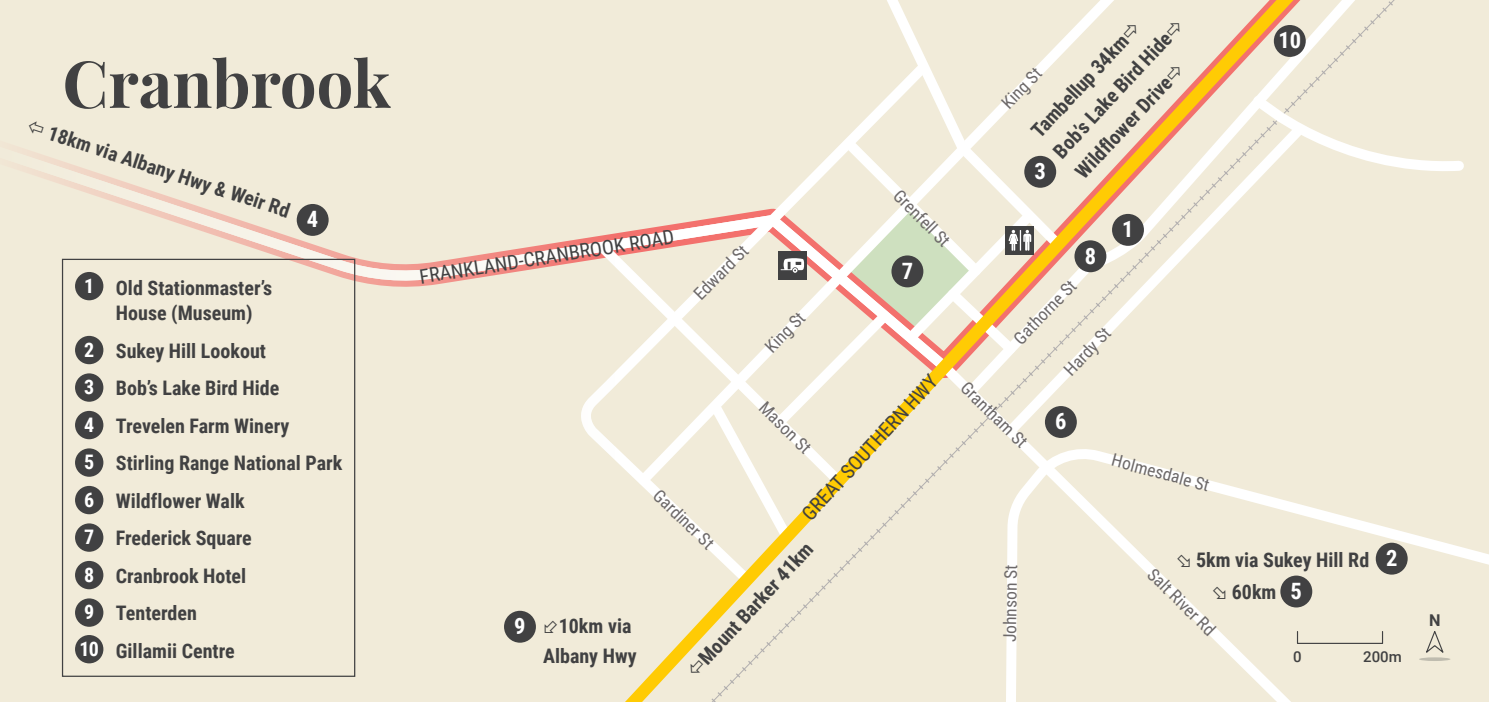
<style>
.page{position:relative;width:1489px;height:702px;background:#fff}
.page>*{position:absolute;margin:0;border:0;box-sizing:border-box;transform-origin:0 0}
.t1{font:700 65px "Playfair Display";color:#414142}
.t2{font:700 22.5px "Roboto Condensed";color:#fff}
.t3{font:700 20px/37.5px "Roboto Condensed";color:#414142}
.t4{font:20px "Roboto Condensed";color:#414142}
.t5{font:700 20px/37.2px "Roboto Condensed";color:#fff}
.t6{font:17.5px "Roboto Condensed";color:#6d6969}
.t7{font:700 16.25px "Roboto";color:#414142}
.t8{font:500 15px "Roboto";color:#414142}
</style>
<div class="page">
<div style="left:1322px;top:0;width:166px;height:702px;background:#f1ebd9"></div>
<svg style="left:1322px;top:91px;width:147px;height:84px"></svg>
<svg style="left:614px;top:0;width:708px;height:702px"></svg>
<div style="left:0;top:0;width:614px;height:702px;background:#f1ebd9"></div>
<div style="left:1111px;top:214px;width:32px;height:32px;background:#414142;border-radius:50%"></div>
<div style="left:1375px;top:542px;width:32px;height:32px;background:#414142;border-radius:50%"></div>
<div style="left:1024px;top:156px;width:32px;height:32px;background:#414142;border-radius:50%"></div>
<div style="left:297px;top:204px;width:31px;height:32px;background:#414142;border-radius:50%"></div>
<div style="left:1280px;top:575px;width:32px;height:32px;background:#414142;border-radius:50%"></div>
<div style="left:1044px;top:406px;width:32px;height:32px;background:#414142;border-radius:50%"></div>
<div style="left:1273px;top:25px;width:32px;height:32px;background:#414142;border-radius:50%"></div>
<div style="left:1074px;top:240px;width:32px;height:32px;background:#414142;border-radius:50%"></div>
<div style="left:504px;top:610px;width:32px;height:32px;background:#414142;border-radius:50%"></div>
<svg style="left:1423px;top:628px;width:22px;height:27px"></svg>
<svg style="left:1418px;top:657px;width:32px;height:4px"></svg>
<div style="left:1296px;top:631px;width:86px;height:13px;border:1px solid #414142"></div>
<div style="left:75px;top:272px;width:28px;height:28px;background:#414142;border-radius:50%"></div>
<div style="left:75px;top:336px;width:28px;height:28px;background:#414142;border-radius:50%"></div>
<div style="left:75px;top:373px;width:28px;height:29px;background:#414142;border-radius:50%"></div>
<div style="left:75px;top:411px;width:28px;height:28px;background:#414142;border-radius:50%"></div>
<div style="left:75px;top:448px;width:28px;height:28px;background:#414142;border-radius:50%"></div>
<div style="left:75px;top:486px;width:28px;height:28px;background:#414142;border-radius:50%"></div>
<div style="left:75px;top:523px;width:28px;height:28px;background:#414142;border-radius:50%"></div>
<div style="left:75px;top:561px;width:28px;height:28px;background:#414142;border-radius:50%"></div>
<div style="left:75px;top:598px;width:28px;height:28px;background:#414142;border-radius:50%"></div>
<div style="left:75px;top:635px;width:28px;height:28px;background:#414142;border-radius:50%"></div>
<div style="left:62px;top:259px;width:293px;height:417px;border:1px solid #414142"></div>
<svg style="left:702px;top:130px;width:340px;height:420px"></svg>
<svg style="left:1121px;top:21px;width:19px;height:19px"></svg>
<svg style="left:1164px;top:19px;width:19px;height:19px"></svg>
<svg style="left:1164px;top:62px;width:19px;height:20px"></svg>
<svg style="left:686px;top:657px;width:19px;height:19px"></svg>
<svg style="left:1177px;top:554px;width:12px;height:13px"></svg>
<svg style="left:1213px;top:586px;width:12px;height:13px"></svg>
<h1 class="t1" style="left:63px;top:43px;width:330px">Cranbrook</h1>
<p class="t3" style="left:55px;top:114px;width:255px;rotate:18deg">18km via Albany Hwy &amp; Weir Rd</p>
<p class="t2" style="left:307px;top:203px;width:13px">4</p>
<p class="t5" style="left:84px;top:266px;width:12px">1</p>
<p class="t5" style="left:79px;top:330px;width:21px">2<br>3<br>4<br>5<br>6<br>7<br>8<br>9<br>10</p>
<p class="t3" style="left:116px;top:275px;width:158px;line-height:25px">Old Stationmaster’s<br>House (Museum)</p>
<p class="t3" style="left:116px;top:331px;width:228px">Sukey Hill Lookout<br>Bob’s Lake Bird Hide<br>Trevelen Farm Winery<br>Stirling Range National Park<br>Wildflower Walk<br>Frederick Square<br>Cranbrook Hotel<br>Tenterden<br>Gillamii Centre</p>
<p class="t3" style="left:1023px;top:123px;width:165px;line-height:30px;rotate:-47deg">Tambellup 34km<br>Bob’s Lake Bird Hide<br>Wildflower Drive</p>
<p class="t6" style="left:995px;top:97px;width:50px;rotate:-46deg">King St</p>
<p class="t2" style="left:1034px;top:155px;width:13px">3</p>
<p class="t2" style="left:1278px;top:24px;width:24px">10</p>
<p class="t6" style="left:905px;top:184px;width:73px;rotate:45deg">Grenfell St</p>
<p class="t2" style="left:1122px;top:213px;width:13px">1</p>
<p class="t4" style="left:417px;top:263px;width:259px;rotate:-9deg">FRANKLAND-CRANBROOK ROAD</p>
<p class="t6" style="left:687px;top:288px;width:71px;rotate:-45deg">Edward St</p>
<p class="t2" style="left:1084px;top:240px;width:13px">8</p>
<p class="t2" style="left:901px;top:255px;width:13px">7</p>
<p class="t6" style="left:1007px;top:333px;width:83px;rotate:-46deg">Gathorne St</p>
<p class="t6" style="left:759px;top:341px;width:50px;rotate:-46deg">King St</p>
<p class="t6" style="left:1058px;top:363px;width:60px;rotate:-46deg">Hardy St</p>
<p class="t4" style="left:795px;top:507px;width:191px;rotate:-47deg">GREAT SOUTHERN HWY</p>
<p class="t6" style="left:972px;top:376px;width:87px;rotate:45deg">Grantham St</p>
<p class="t6" style="left:771px;top:395px;width:67px;rotate:45deg">Mason St</p>
<p class="t2" style="left:1055px;top:405px;width:13px">6</p>
<p class="t6" style="left:1115px;top:447px;width:102px;rotate:15deg">Holmesdale St</p>
<p class="t6" style="left:664px;top:483px;width:78px;rotate:44deg">Gardiner St</p>
<p class="t3" style="left:688px;top:647px;width:159px;rotate:-47deg">Mount Barker 41km</p>
<p class="t2" style="left:1385px;top:542px;width:13px">2</p>
<p class="t3" style="left:1231px;top:543px;width:139px;line-height:32.2px;text-indent:-36px">5km via Sukey Hill Rd<br>60km</p>
<p class="t6" style="left:997px;top:642px;width:79px;rotate:-89deg">Johnson St</p>
<p class="t6" style="left:1159px;top:562px;width:88px;rotate:45deg">Salt River Rd</p>
<p class="t2" style="left:1290px;top:575px;width:13px">5</p>
<p class="t2" style="left:514px;top:610px;width:13px">9</p>
<p class="t7" style="left:1428px;top:608px;width:13px">N</p>
<p class="t8" style="left:1293px;top:645px;width:10px">0</p>
<p class="t8" style="left:1362px;top:645px;width:40px">200m</p>
<p class="t3" style="left:543px;top:610px;width:95px;line-height:30px;text-align:center">10km via<br>Albany Hwy</p>
</div>
